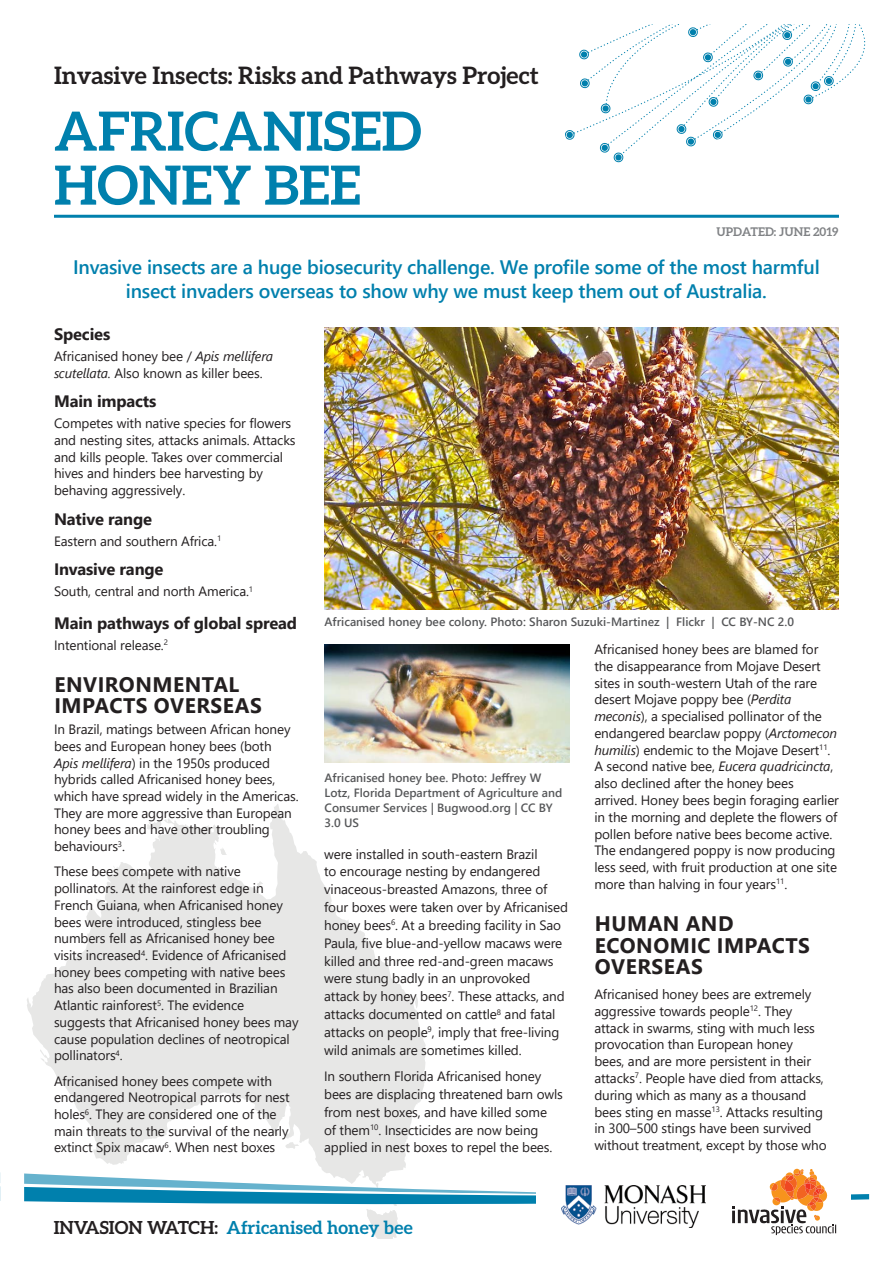
<style>
.page{position:relative;width:893px;height:1263px;background:#fff}
.page>*{position:absolute;margin:0;border:0;box-sizing:border-box;transform-origin:0 0}
.t1{font:700 54px/54px "Aleo";color:#0080ad}
.t2{font:700 24px "Aleo";color:#231f20}
.t3{font:700 21px/21.3px "Segoe UI";letter-spacing:.025em;color:#231f20}
.t4{font:600 19.5px/24px "Segoe UI";letter-spacing:-.01em;color:#0080ad;text-align:center}
.t5{font:700 18px "Aleo";color:#0080ad}
.t6{font:700 16.5px "Segoe UI";letter-spacing:-.01em;color:#231f20}
.t7{font:13.5px/16.6px "Segoe UI";letter-spacing:-.01em;color:#231f20}
.t8{font:600 12px/15px "Segoe UI";color:#57585a}
.t9{font:700 12px "Aleo";color:#808285}
.s1{font-style:italic}
.s2{color:#231f20}
</style>
<div class="page">
<svg style="left:27px;top:804px;width:399px;height:360px;fill:#e7e7e6"></svg>
<svg style="left:415px;top:995px;width:3px;height:13px"></svg>
<svg style="left:220px;top:847px;width:7px;height:8px"></svg>
<svg style="left:213px;top:812px;width:2px;height:6px"></svg>
<svg style="left:147px;top:820px;width:14px;height:10px"></svg>
<svg style="left:257px;top:881px;width:6px;height:6px"></svg>
<svg style="left:286px;top:1142px;width:13px;height:7px"></svg>
<svg style="left:112px;top:1164px;width:756px;height:69px"></svg>
<div style="left:536px;top:1155px;width:314px;height:66px;background:#fff"></div>
<svg style="left:25px;top:1168px;width:811px;height:70px"></svg>
<img style="left:562px;top:1186px;width:143px;height:41px">
<svg style="left:565px;top:25px;width:301px;height:137px"></svg>
<hr style="left:54px;top:215px;width:785px;height:3px;background:#0080ad">
<img style="left:325px;top:327px;width:514px;height:282px">
<img style="left:325px;top:644px;width:244px;height:118px">
<p class="t2" style="left:54px;top:61px;width:486px">Invasive Insects: Risks and Pathways Project</p>
<p class="t1" style="left:54px;top:103px;width:369px">AFRICANISED<br>HONEY BEE</p>
<p class="t9" style="left:716px;top:225px;width:124px">UPDATED: JUNE 2019</p>
<p class="t4" style="left:73px;top:253px;width:748px">Invasive insects are a huge biosecurity challenge. We profile some of the most harmful insect invaders overseas to show why we must keep them out of Australia.</p>
<p class="t6" style="left:54px;top:319px;width:58px">Species</p>
<p class="t7" style="left:54px;top:347px;width:221px">Africanised honey bee / <span class="s1">Apis mellifera scutellata.</span> Also known as killer bees.</p>
<p class="t6" style="left:54px;top:386px;width:104px">Main impacts</p>
<p class="t7" style="left:54px;top:414px;width:243px">Competes with native species for flowers and nesting sites, attacks animals. Attacks and kills people. Takes over commercial hives and hinders bee harvesting by behaving aggressively.</p>
<p class="t6" style="left:54px;top:503px;width:100px">Native range</p>
<p class="t7" style="left:54px;top:531px;width:169px">Eastern and southern Africa.<sup>1</sup></p>
<p class="t6" style="left:54px;top:554px;width:111px">Invasive range</p>
<p class="t7" style="left:54px;top:582px;width:201px">South, central and north America.<sup>1</sup></p>
<p class="t6" style="left:54px;top:607px;width:245px">Main pathways of global spread</p>
<p class="t7" style="left:54px;top:635px;width:115px">Intentional release.<sup>2</sup></p>
<p class="t3" style="left:54px;top:672px;width:209px">ENVIRONMENTAL<br>IMPACTS OVERSEAS</p>
<p class="t7" style="left:54px;top:720px;width:246px">In Brazil, matings between African honey bees and European honey bees (both <span class="s1">Apis mellifera</span>) in the 1950s produced hybrids called Africanised honey bees, which have spread widely in the Americas.<br>They are more aggressive than European honey bees and have other troubling behaviours<sup>3</sup>.</p>
<p class="t7" style="left:54px;top:862px;width:246px">These bees compete with native pollinators. At the rainforest edge in French Guiana, when Africanised honey bees were introduced, stingless bee numbers fell as Africanised honey bee visits increased<sup>4</sup>. Evidence of Africanised honey bees competing with native bees has also been documented in Brazilian Atlantic rainforest<sup>5</sup>. The evidence suggests that Africanised honey bees may cause population declines of neotropical pollinators<sup>4</sup>.</p>
<p class="t7" style="left:54px;top:1071px;width:237px">Africanised honey bees compete with endangered Neotropical parrots for nest holes<sup>6</sup>. They are considered one of the main threats to the survival of the nearly extinct Spix macaw<sup>6</sup>. When nest boxes</p>
<p class="t8" style="left:325px;top:614px;width:471px">Africanised honey bee colony. Photo: Sharon Suzuki-Martinez | Flickr | CC BY-NC 2.0</p>
<p class="t8" style="left:325px;top:769px;width:239px">Africanised honey bee. Photo: Jeffrey W<br>Lotz, Florida Department of Agriculture and<br>Consumer Services | Bugwood.org | CC BY<br>3.0 US</p>
<p class="t7" style="left:324px;top:844px;width:245px;line-height:17.9px">were installed in south-eastern Brazil<br>to encourage nesting by endangered vinaceous-breasted Amazons, three of four boxes were taken over by Africanised honey bees<sup>6</sup>. At a breeding facility in Sao Paula, five blue-and-yellow macaws were killed and three red-and-green macaws were stung badly in an unprovoked attack by honey bees<sup>7</sup>. These attacks, and attacks documented on cattle<sup>8</sup> and fatal attacks on people<sup>9</sup>, imply that free-living wild animals are sometimes killed.</p>
<p class="t7" style="left:324px;top:1066px;width:240px;line-height:17.9px">In southern Florida Africanised honey bees are displacing threatened barn owls from nest boxes, and have killed some<br>of them<sup>10</sup>. Insecticides are now being applied in nest boxes to repel the bees.</p>
<p class="t7" style="left:594px;top:640px;width:246px">Africanised honey bees are blamed for the disappearance from Mojave Desert sites in south-western Utah of the rare desert Mojave poppy bee (<span class="s1">Perdita meconis</span>), a specialised pollinator of the endangered bearclaw poppy (<span class="s1">Arctomecon humilis</span>) endemic to the Mojave Desert<sup>11</sup>.<br>A second native bee, <span class="s1">Eucera quadricincta</span>, also declined after the honey bees arrived. Honey bees begin foraging earlier in the morning and deplete the flowers of pollen before native bees become active.<br>The endangered poppy is now producing less seed, with fruit production at one site more than halving in four years<sup>11</sup>.</p>
<p class="t3" style="left:595px;top:911px;width:217px">HUMAN AND<br>ECONOMIC IMPACTS<br>OVERSEAS</p>
<p class="t7" style="left:594px;top:985px;width:234px">Africanised honey bees are extremely aggressive towards people<sup>12</sup>. They attack in swarms, sting with much less provocation than European honey<br>bees, and are more persistent in their attacks<sup>7</sup>. People have died from attacks, during which as many as a thousand bees sting en masse<sup>13</sup>. Attacks resulting in 300–500 stings have been survived without treatment, except by those who</p>
<h3 class="t5" style="left:54px;top:1217px;width:361px"><span class="s2">INVASION WATCH:</span> Africanised honey bee</h3>
</div>
